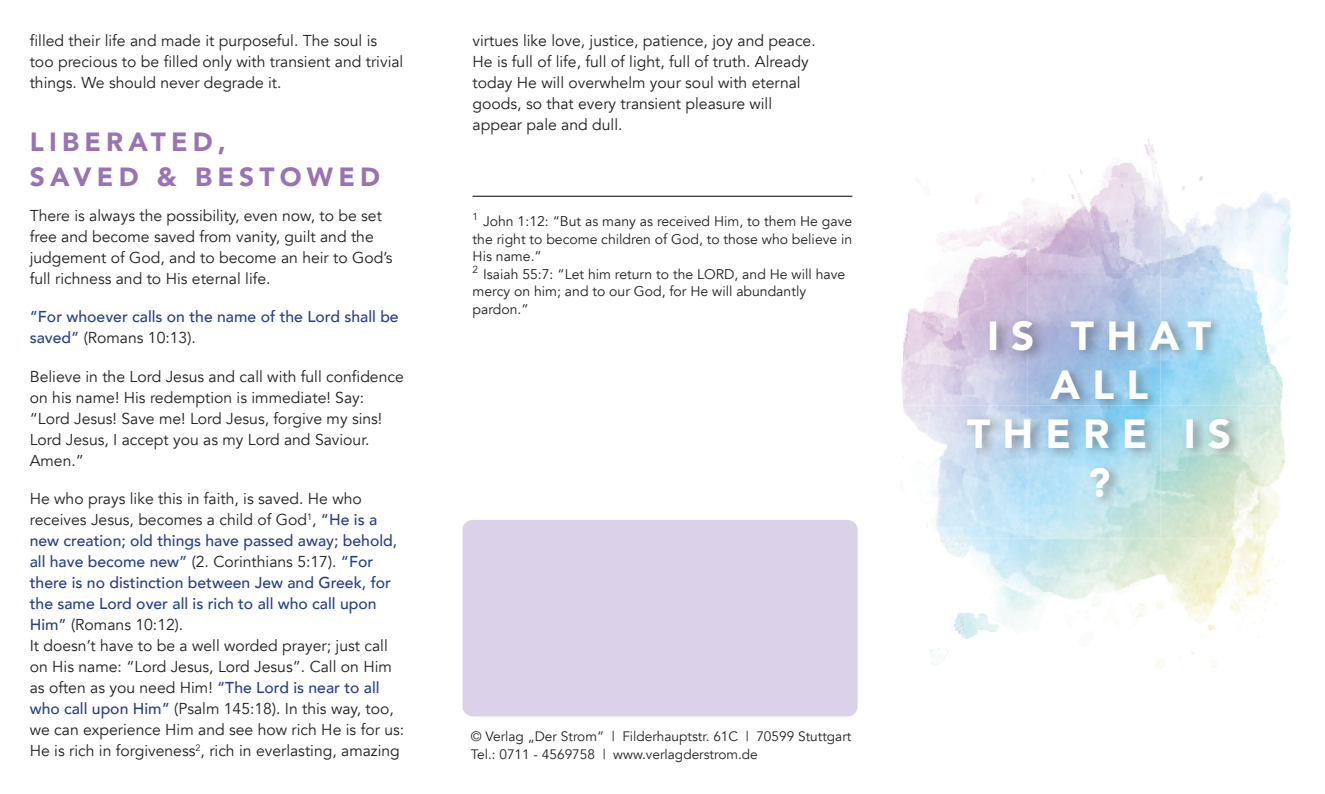
<style>
.page{position:relative;width:1325px;height:794px;background:#fff}
.page>*{position:absolute;margin:0;border:0;box-sizing:border-box;transform-origin:0 0}
.t1{font:900 40.6px "Avenir";letter-spacing:.3em;color:#fff}
.t2{font:900 26.25px "Avenir";letter-spacing:.2em;color:#9a73b2}
.t3{font:15.75px/21px "Avenir";color:#231f20}
.t4{font:500 15.75px/21px "Avenir";color:#253f8e}
.t5{font:14px/17.5px "Avenir";color:#231f20;text-align:justify}
.t6{font:13.65px/17.5px "Avenir";color:#231f20}
.s1{font-weight:400;color:#231f20}
.s2{font-weight:500;color:#253f8e}
</style>
<div class="page">
<svg style="left:916px;top:179px;width:375px;height:490px"></svg>
<svg style="left:1000px;top:144px;width:289px;height:87px"></svg>
<svg style="left:953px;top:610px;width:8px;height:26px"></svg>
<svg style="left:928px;top:645px;width:22px;height:22px"></svg>
<svg style="left:937px;top:538px;width:24px;height:25px"></svg>
<img style="left:901px;top:272px;width:126px;height:266px">
<img style="left:1027px;top:272px;width:264px;height:266px">
<img style="left:1067px;top:139px;width:85px;height:61px">
<img style="left:967px;top:139px;width:158px;height:44px">
<img style="left:961px;top:538px;width:254px;height:101px">
<div style="left:963px;top:315px;width:280px;height:194px;background:#231f20;opacity:.4"></div>
<div style="left:462px;top:519px;width:396px;height:198px;background:#dad2e8;border-radius:11px"></div>
<div style="left:461px;top:519px;width:397px;height:198px;border:1px solid #fff;border-radius:11px"></div>
<hr style="left:472px;top:196px;width:380px;height:1px;background:#000">
<p class="t3" style="left:30px;top:30px;width:375px">filled their life and made it purposeful. The soul is too precious to be filled only with transient and trivial things. We should never degrade it.</p>
<p class="t2" style="left:30px;top:119px;width:198px">LIBERATED,</p>
<p class="t2" style="left:30px;top:154px;width:352px">SAVED &amp; BESTOWED</p>
<p class="t3" style="left:30px;top:205px;width:364px">There is always the possibility, even now, to be set free and become saved from vanity, guilt and the judgement of God, and to become an heir to God’s full richness and to His eternal life.</p>
<p class="t4" style="left:30px;top:305px;width:370px">“For whoever calls on the name of the Lord shall be saved” <span class="s1">(Romans 10:13).</span></p>
<p class="t3" style="left:30px;top:366px;width:375px">Believe in the Lord Jesus and call with full confidence on his name! His redemption is immediate! Say: “Lord Jesus! Save me! Lord Jesus, forgive my sins!<br>Lord Jesus, I accept you as my Lord and Saviour.<br>Amen.”</p>
<p class="t4" style="left:30px;top:487px;width:369px"><span class="s1">He who prays like this in faith, is saved. He who receives Jesus, becomes a child of God</span><sup>1</sup><span class="s1">,</span> “He is a new creation; old things have passed away; behold, all have become new” <span class="s1">(2. Corinthians 5:17).</span> “For there is no distinction between Jew and Greek, for the same Lord over all is rich to all who call upon Him” <span class="s1">(Romans 10:12).</span></p>
<p class="t3" style="left:30px;top:635px;width:376px">It doesn’t have to be a well worded prayer; just call on His name: “Lord Jesus, Lord Jesus”. Call on Him as often as you need Him! <span class="s2">“The Lord is near to all who call upon Him”</span> (Psalm 145:18). In this way, too, we can experience Him and see how rich He is for us:<br>He is rich in forgiveness<sup>2</sup>, rich in everlasting, amazing</p>
<p class="t3" style="left:472px;top:30px;width:345px">virtues like love, justice, patience, joy and peace.<br>He is full of life, full of light, full of truth. Already today He will overwhelm your soul with eternal goods, so that every transient pleasure will appear pale and dull.</p>
<p class="t5" style="left:472px;top:213px;width:381px"><sup>1</sup> John 1:12: “But as many as received Him, to them He gave the right to become children of God, to those who believe in His name.”</p>
<p class="t5" style="left:472px;top:265px;width:374px;text-align:left"><sup>2</sup> Isaiah 55:7: “Let him return to the LORD, and He will have mercy on him; and to our God, for He will abundantly pardon.”</p>
<p class="t6" style="left:471px;top:728px;width:382px">© Verlag „Der Strom” | Filderhauptstr. 61C | 70599 Stuttgart<br>Tel.: 0711 - 4569758 | www.verlagderstrom.de</p>
<p class="t1" style="left:987px;top:301px;width:226px">IS THAT</p>
<p class="t1" style="left:1050px;top:350px;width:100px">ALL</p>
<p class="t1" style="left:967px;top:399px;width:266px">THERE IS</p>
<p class="t1" style="left:1087px;top:448px;width:24px">?</p>
</div>
